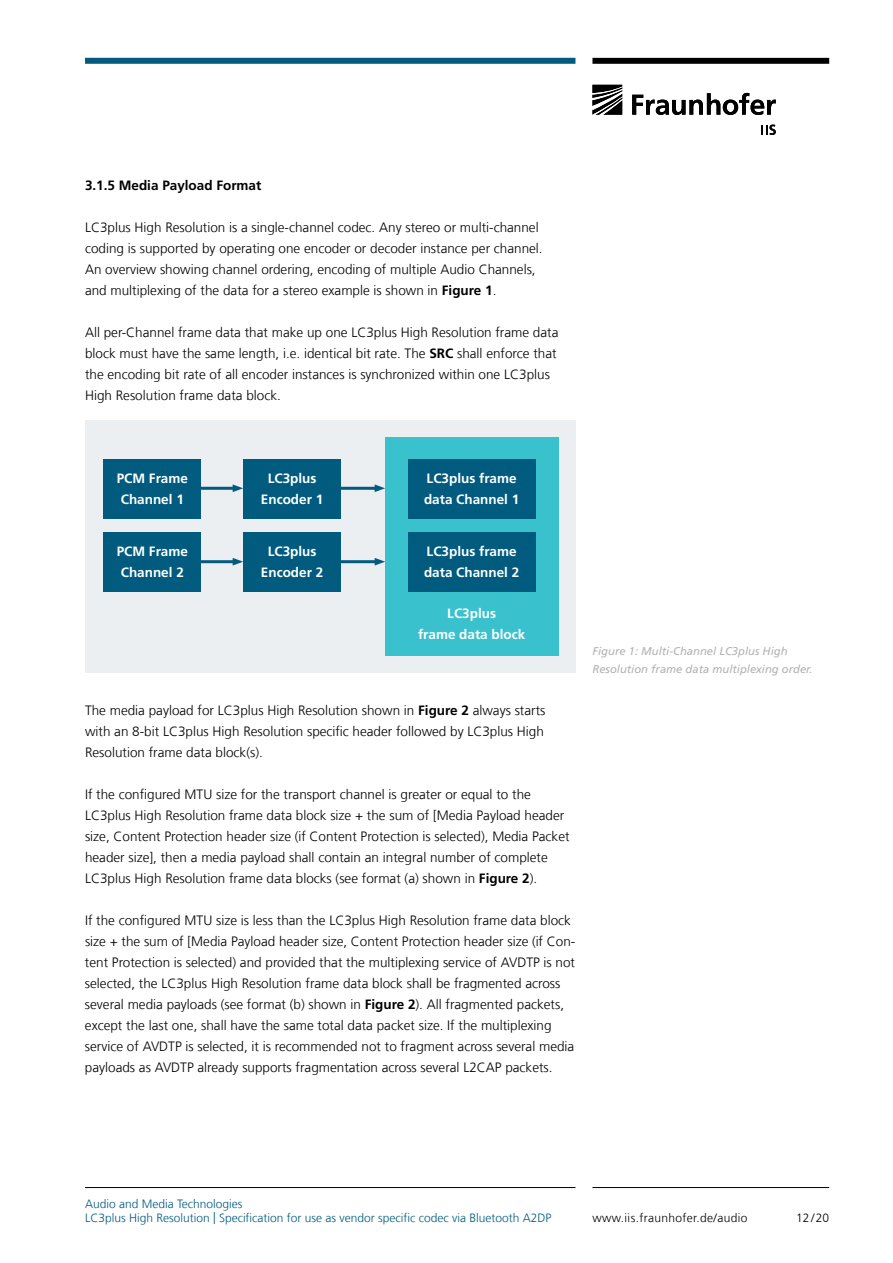
<style>
.page{position:relative;width:893px;height:1263px;background:#fff}
.page>*{position:absolute;margin:0;border:0;box-sizing:border-box;transform-origin:0 0}
.t1{font:300 13.5px/21px "Frutiger LT Com";color:#000}
.t2{font:700 13.5px/21px "Frutiger LT Com";color:#fff;text-align:center}
.t3{font:700 13.5px "Frutiger LT Com";color:#000}
.t4{font:300 12px/14.4px "Frutiger LT Com";color:#005b7f}
.t5{font:300 12px "Frutiger LT Com";letter-spacing:.03em;color:#000}
.t6{font:italic 11.25px/18px "Frutiger LT Com";color:#b3b2b2}
.s1{font-weight:700}
</style>
<div class="page">
<hr style="left:85px;top:1187px;width:490px;height:1px;background:#000">
<hr style="left:592px;top:1187px;width:237px;height:1px;background:#000">
<div style="left:85px;top:58px;width:490px;height:6px;background:#005b7f"></div>
<div style="left:592px;top:58px;width:237px;height:6px;background:#000"></div>
<svg style="left:592px;top:85px;width:30px;height:30px"></svg>
<svg style="left:632px;top:93px;width:144px;height:22px"></svg>
<svg style="left:761px;top:125px;width:15px;height:10px"></svg>
<div style="left:85px;top:421px;width:490px;height:252px;background:#eceff2"></div>
<div style="left:103px;top:532px;width:98px;height:59px;background:#005b7f"></div>
<div style="left:385px;top:438px;width:173px;height:218px;background:#39c1cd"></div>
<div style="left:243px;top:459px;width:98px;height:59px;background:#005b7f"></div>
<div style="left:243px;top:532px;width:98px;height:59px;background:#005b7f"></div>
<div style="left:408px;top:459px;width:127px;height:59px;background:#005b7f"></div>
<div style="left:408px;top:532px;width:127px;height:59px;background:#005b7f"></div>
<hr style="left:176px;top:487px;width:59px;height:3px;background:#005b7f">
<svg style="left:233px;top:484px;width:10px;height:8px"></svg>
<hr style="left:318px;top:487px;width:59px;height:3px;background:#005b7f">
<svg style="left:375px;top:484px;width:10px;height:8px"></svg>
<hr style="left:318px;top:560px;width:59px;height:3px;background:#005b7f">
<svg style="left:375px;top:558px;width:10px;height:7px"></svg>
<hr style="left:176px;top:560px;width:59px;height:3px;background:#005b7f">
<svg style="left:233px;top:558px;width:10px;height:7px"></svg>
<div style="left:103px;top:459px;width:98px;height:59px;background:#005b7f"></div>
<p class="t3" style="left:85px;top:177px;width:178px">3.1.5 Media Payload Format</p>
<p class="t1" style="left:85px;top:217px;width:459px">LC3plus High Resolution is a single-channel codec. Any stereo or multi-channel coding is supported by operating one encoder or decoder instance per channel.<br>An overview showing channel ordering, encoding of multiple Audio Channels, and multiplexing of the data for a stereo example is shown in <span class="s1">Figure 1</span>.</p>
<p class="t1" style="left:85px;top:322px;width:475px">All per-Channel frame data that make up one LC3plus High Resolution frame data block must have the same length, i.e. identical bit rate. The <span class="s1">SRC</span> shall enforce that the encoding bit rate of all encoder instances is synchronized within one LC3plus High Resolution frame data block.</p>
<p class="t2" style="left:117px;top:468px;width:73px">PCM Frame<br>Channel 1</p>
<p class="t2" style="left:117px;top:541px;width:73px">PCM Frame<br>Channel 2</p>
<p class="t2" style="left:261px;top:468px;width:64px">LC3plus<br>Encoder 1</p>
<p class="t2" style="left:261px;top:541px;width:64px">LC3plus<br>Encoder 2</p>
<p class="t2" style="left:424px;top:468px;width:97px;text-align:left">LC3plus frame data Channel 1</p>
<p class="t2" style="left:424px;top:541px;width:97px;text-align:left">LC3plus frame data Channel 2</p>
<p class="t2" style="left:418px;top:603px;width:109px">LC3plus<br>frame data block</p>
<p class="t1" style="left:85px;top:700px;width:462px;text-align:justify">The media payload for LC3plus High Resolution shown in <span class="s1">Figure 2</span> always starts with an 8-bit LC3plus High Resolution specific header followed by LC3plus High Resolution frame data block(s).</p>
<p class="t1" style="left:85px;top:784px;width:486px">If the configured MTU size for the transport channel is greater or equal to the LC3plus High Resolution frame data block size + the sum of [Media Payload header size, Content Protection header size (if Content Protection is selected), Media Packet header size], then a media payload shall contain an integral number of complete LC3plus High Resolution frame data blocks (see format (a) shown in <span class="s1">Figure 2</span>).</p>
<p class="t1" style="left:85px;top:910px;width:492px">If the configured MTU size is less than the LC3plus High Resolution frame data block size + the sum of [Media Payload header size, Content Protection header size (if Con&shy;tent Protection is selected) and provided that the multiplexing service of AVDTP is not selected, the LC3plus High Resolution frame data block shall be fragmented across several media payloads (see format (b) shown in <span class="s1">Figure 2</span>). All fragmented packets, except the last one, shall have the same total data packet size. If the multiplexing service of AVDTP is selected, it is recommended not to fragment across several media payloads as AVDTP already supports fragmentation across several L2CAP packets.</p>
<p class="t6" style="left:592px;top:642px;width:222px">Figure 1: Multi-Channel LC3plus High<br>Resolution frame data multiplexing order.</p>
<p class="t4" style="left:85px;top:1196px;width:468px">Audio and Media Technologies<br>LC3plus High Resolution | Specification for use as vendor specific codec via Bluetooth A2DP</p>
<p class="t5" style="left:592px;top:1211px;width:156px">www.iis.fraunhofer.de/audio</p>
<p class="t5" style="left:796px;top:1211px;width:35px">12/20</p>
</div>
